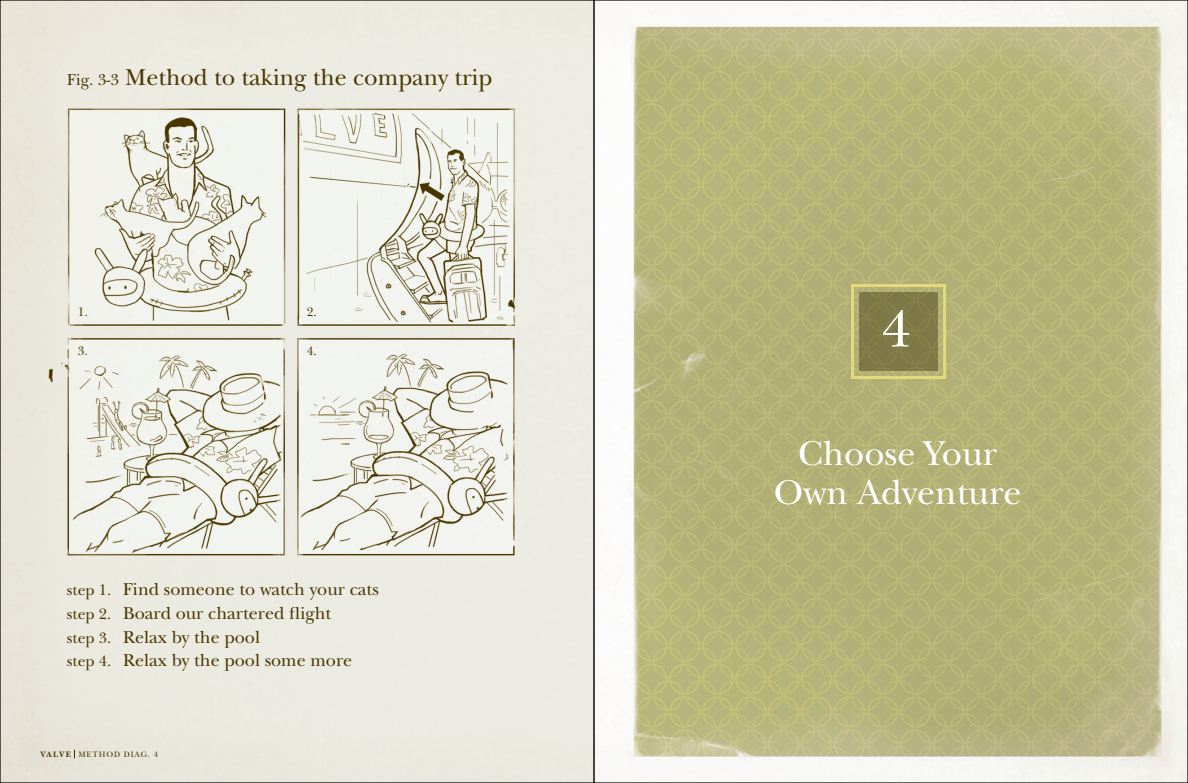
<style>
.page{position:relative;width:1188px;height:783px;background:#fff}
.page>*{position:absolute;margin:0;border:0;box-sizing:border-box;transform-origin:0 0}
.t1{font:54px "New Baskerville";color:#fff}
.t2{font:36px/39px "New Baskerville";color:#fff;text-align:center}
.t3{font:24px "New Baskerville";color:#4a3800}
.t4{font:18px/23.7px "New Baskerville";color:#4a3800}
.t5{font:12.75px "New Baskerville";color:#4a3800}
.t6{font:8.25px "New Baskerville";letter-spacing:.1em;color:#4a3800}
.s1{font-size:16.5px}
.s2{font-size:15.75px}
.s3{font-weight:700}
</style>
<div class="page">
<img style="left:596px;top:2px;width:590px;height:779px">
<div style="left:859px;top:292px;width:79px;height:79px;background:#7e7847"></div>
<div style="left:851px;top:284px;width:95px;height:95px;border:3px solid #e4d97c"></div>
<img style="left:2px;top:2px;width:590px;height:779px">
<h3 class="t3" style="left:67px;top:63px;width:427px"><span class="s1">Fig. 3-3</span> Method to taking the company trip</h3>
<p class="t5" style="left:78px;top:305px;width:11px">1.</p>
<p class="t5" style="left:78px;top:343px;width:11px">3.</p>
<p class="t5" style="left:307px;top:305px;width:11px">2.</p>
<p class="t5" style="left:307px;top:343px;width:11px">4.</p>
<p class="t4" style="left:67px;top:578px;width:313px"><span class="s2">step 1.</span> Find someone to watch your cats <span class="s2">step 2.</span> Board our chartered flight<br><span class="s2">step 3.</span> Relax by the pool<br><span class="s2">step 4.</span> Relax by the pool some more</p>
<p class="t6" style="left:40px;top:749px;width:119px"><span class="s3">VALVE</span> METHOD DIAG. 4</p>
<h1 class="t1" style="left:881px;top:298px;width:31px">4</h1>
<h2 class="t2" style="left:774px;top:434px;width:249px">Choose Your<br>Own Adventure</h2>
</div>
